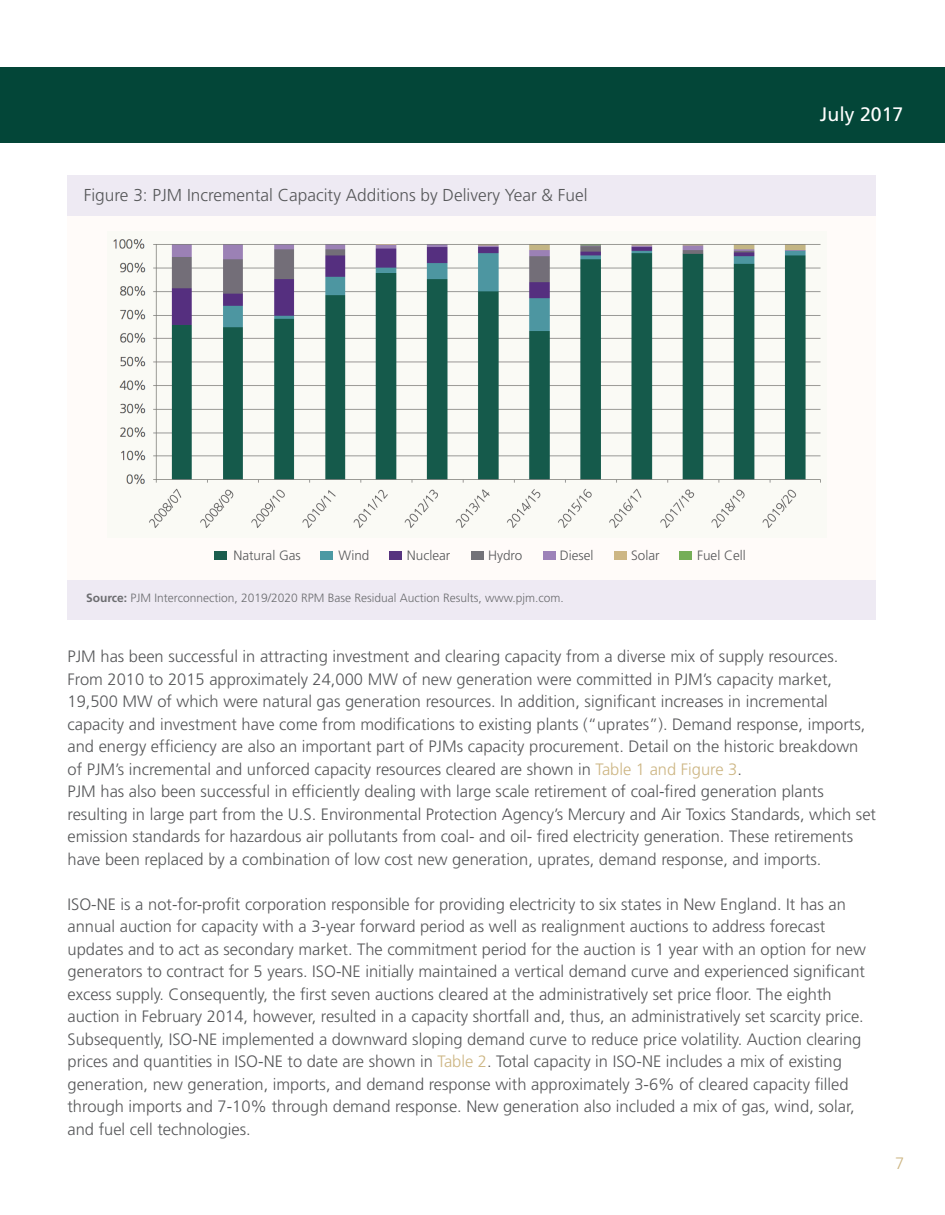
<style>
.page{position:relative;width:945px;height:1215px;background:#fff}
.page>*{position:absolute;margin:0;border:0;box-sizing:border-box;transform-origin:0 0}
.t1{font:19.5px "Frutiger";color:#fff}
.t2{font:300 17.25px "Frutiger";color:#57585a}
.t3{font:300 16.5px/22.5px "Frutiger";color:#57585a}
.t4{font:300 16.5px "Frutiger";color:#cdb684}
.t5{font:300 13.5px "Frutiger";color:#57585a}
.t6{font:300 12px "Frutiger";color:#6c6d70}
.s1{font-weight:700}
.s2{color:#cdb684}
</style>
<div class="page">
<div style="left:14px;top:68px;width:931px;height:75px;background:#034638"></div>
<div style="left:0;top:68px;width:14px;height:75px;background:#034638"></div>
<div style="left:68px;top:185px;width:808px;height:403px;background:#fffbf9"></div>
<div style="left:68px;top:581px;width:808px;height:39px;background:#eeeaf3"></div>
<div style="left:68px;top:176px;width:808px;height:40px;background:#eeeaf3"></div>
<div style="left:215px;top:551px;width:12px;height:9px;background:#1b5d4e"></div>
<div style="left:321px;top:551px;width:12px;height:9px;background:#4c99a3"></div>
<div style="left:390px;top:551px;width:12px;height:9px;background:#57337f"></div>
<div style="left:472px;top:551px;width:12px;height:9px;background:#737278"></div>
<div style="left:614px;top:551px;width:12px;height:9px;background:#cdb684"></div>
<div style="left:543px;top:551px;width:12px;height:9px;background:#9d82b9"></div>
<div style="left:679px;top:551px;width:12px;height:9px;background:#75ae57"></div>
<img style="left:113px;top:239px;width:708px;height:290px">
<p class="t2" style="left:84px;top:185px;width:505px">Figure 3: PJM Incremental Capacity Additions by Delivery Year &amp; Fuel</p>
<p class="t1" style="left:820px;top:102px;width:85px">July 2017</p>
<p class="t5" style="left:233px;top:548px;width:69px">Natural Gas</p>
<p class="t5" style="left:338px;top:548px;width:33px">Wind</p>
<p class="t5" style="left:407px;top:548px;width:45px">Nuclear</p>
<p class="t5" style="left:488px;top:548px;width:36px">Hydro</p>
<p class="t5" style="left:560px;top:548px;width:35px">Diesel</p>
<p class="t5" style="left:631px;top:548px;width:30px">Solar</p>
<p class="t5" style="left:697px;top:548px;width:50px">Fuel Cell</p>
<p class="t6" style="left:86px;top:591px;width:479px"><span class="s1">Source:</span> PJM Interconnection, 2019/2020 RPM Base Residual Auction Results, www.pjm.com.</p>
<p class="t3" style="left:68px;top:646px;width:799px">PJM has been successful in attracting investment and clearing capacity from a diverse mix of supply resources.<br>From 2010 to 2015 approximately 24,000 MW of new generation were committed in PJM’s capacity market, 19,500 MW of which were natural gas generation resources. In addition, significant increases in incremental capacity and investment have come from modifications to existing plants (“uprates”). Demand response, imports, and energy efficiency are also an important part of PJMs capacity procurement. Detail on the historic breakdown of PJM’s incremental and unforced capacity resources cleared are shown in <span class="s2">Table 1 and Figure 3</span>.</p>
<p class="t3" style="left:68px;top:781px;width:810px">PJM has also been successful in efficiently dealing with large scale retirement of coal-fired generation plants resulting in large part from the U.S. Environmental Protection Agency’s Mercury and Air Toxics Standards, which set emission standards for hazardous air pollutants from coal- and oil- fired electricity generation. These retirements have been replaced by a combination of low cost new generation, uprates, demand response, and imports.</p>
<p class="t3" style="left:68px;top:893px;width:800px">ISO-NE is a not-for-profit corporation responsible for providing electricity to six states in New England. It has an annual auction for capacity with a 3-year forward period as well as realignment auctions to address forecast updates and to act as secondary market. The commitment period for the auction is 1 year with an option for new generators to contract for 5 years. ISO-NE initially maintained a vertical demand curve and experienced significant excess supply. Consequently, the first seven auctions cleared at the administratively set price floor. The eighth auction in February 2014, however, resulted in a capacity shortfall and, thus, an administratively set scarcity price.<br>Subsequently, ISO-NE implemented a downward sloping demand curve to reduce price volatility. Auction clearing prices and quantities in ISO-NE to date are shown in <span class="s2">Table 2</span>. Total capacity in ISO-NE includes a mix of existing generation, new generation, imports, and demand response with approximately 3-6% of cleared capacity filled through imports and 7-10% through demand response. New generation also included a mix of gas, wind, solar, and fuel cell technologies.</p>
<p class="t4" style="left:895px;top:1154px;width:11px">7</p>
</div>
